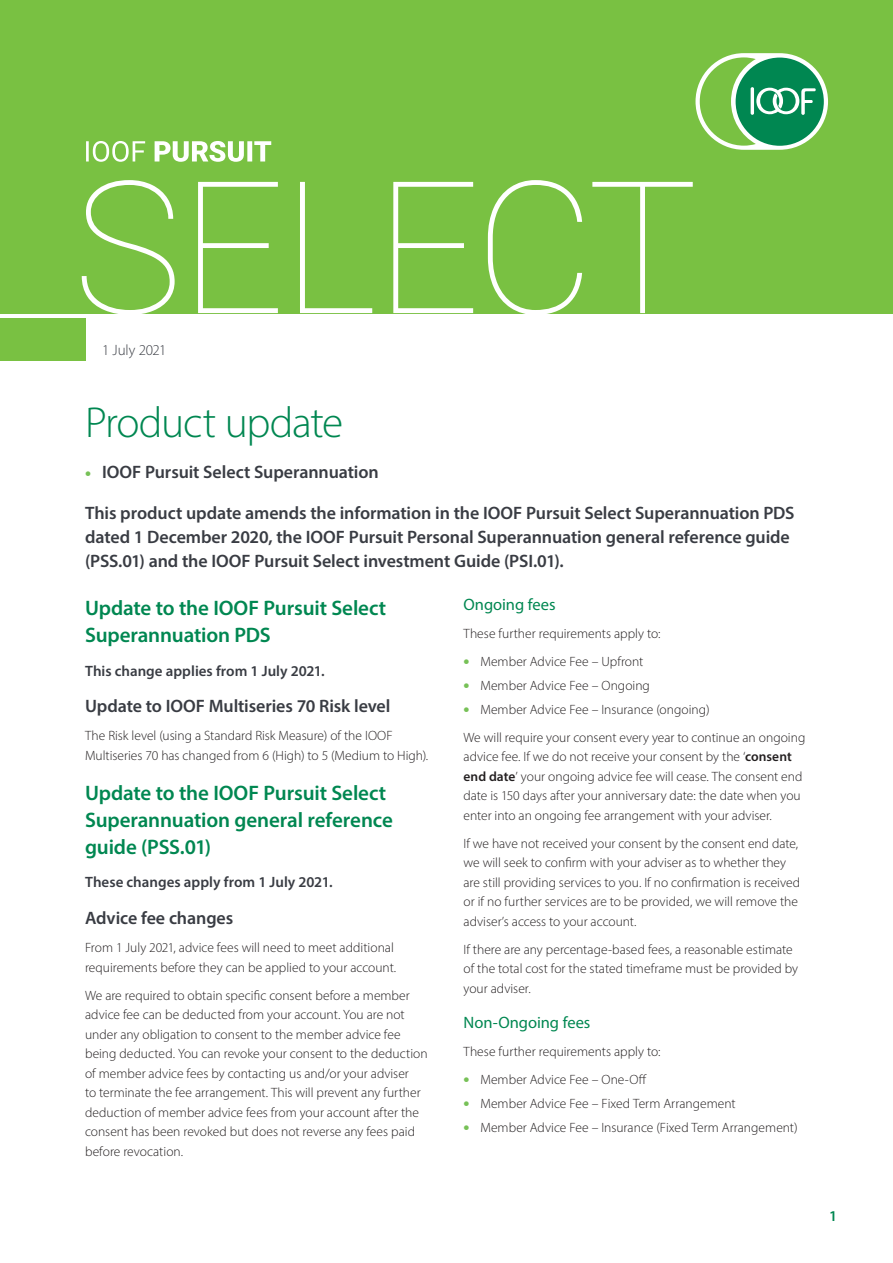
<style>
.page{position:relative;width:893px;height:1263px;background:#fff}
.page>*{position:absolute;margin:0;border:0;box-sizing:border-box;transform-origin:0 0}
._00_Main_Header{font:300 43.5px "Myriad Pro";letter-spacing:-.03em;color:#008751}
._01_Subhead_1{font:600 21px/27px "Myriad Pro";letter-spacing:-.005em;color:#008751}
._06_Intro_Para{font:600 18px/24px "Myriad Pro";letter-spacing:-.005em;color:#393c43}
._02_Subhead_2{font:600 18px "Myriad Pro";letter-spacing:-.005em;color:#393c43}
._03_Subhead_3{font:16.5px "Myriad Pro";color:#008751}
._04_Subhead_4{font:600 15px "Myriad Pro";letter-spacing:.005em;color:#393c43}
._05_Date{font:300 15px "Myriad Pro";letter-spacing:-.01em;color:#393c43}
.t1{font:600 15px "Myriad Pro";color:#008751}
._07_Body_Text{font:300 13.5px/19.5px "Myriad Pro";color:#231f20}
.s1{font-weight:900;font-size:16.5px;color:#77c157}
.s2{font-weight:600}
</style>
<div class="page">
<div style="left:0;top:318px;width:86px;height:42px;background:#79c142"></div>
<div style="left:0;top:0;width:893px;height:314px;background:#79c142"></div>
<svg style="left:82px;top:180px;width:611px;height:134px"></svg>
<svg style="left:86px;top:141px;width:185px;height:21px"></svg>
<div style="left:695px;top:53px;width:133px;height:97px;background:#fff;border-radius:48px"></div>
<div style="left:736px;top:58px;width:88px;height:88px;background:#008751;border-radius:50%"></div>
<svg style="left:700px;top:57px;width:116px;height:89px"></svg>
<p class="_05_Date" style="left:102px;top:341px;width:66px">1 July 2021</p>
<p class="_00_Main_Header" style="left:85px;top:396px;width:260px">Product update</p>
<p class="_06_Intro_Para" style="left:85px;top:459px;width:295px"><span class="s1">•</span> IOOF Pursuit Select Superannuation</p>
<p class="_06_Intro_Para" style="left:85px;top:500px;width:711px">This product update amends the information in the IOOF Pursuit Select Superannuation PDS dated 1 December 2020, the IOOF Pursuit Personal Superannuation general reference guide (PSS.01) and the IOOF Pursuit Select investment Guide (PSI.01).</p>
<h1 class="_01_Subhead_1" style="left:85px;top:594px;width:303px">Update to the IOOF Pursuit Select<br>Superannuation PDS</h1>
<p class="_04_Subhead_4" style="left:85px;top:661px;width:241px">This change applies from 1 July 2021.</p>
<p class="_02_Subhead_2" style="left:85px;top:695px;width:307px">Update to IOOF Multiseries 70 Risk level</p>
<p class="_07_Body_Text" style="left:85px;top:726px;width:345px">The Risk level (using a Standard Risk Measure) of the IOOF<br>Multiseries 70 has changed from 6 (High) to 5 (Medium to High).</p>
<h1 class="_01_Subhead_1" style="left:85px;top:779px;width:309px">Update to the IOOF Pursuit Select<br>Superannuation general reference guide (PSS.01)</h1>
<p class="_04_Subhead_4" style="left:85px;top:873px;width:249px">These changes apply from 1 July 2021.</p>
<p class="_02_Subhead_2" style="left:85px;top:907px;width:150px">Advice fee changes</p>
<p class="_07_Body_Text" style="left:85px;top:938px;width:313px">From 1 July 2021, advice fees will need to meet additional requirements before they can be applied to your account.</p>
<p class="_07_Body_Text" style="left:85px;top:985px;width:344px">We are required to obtain specific consent before a member advice fee can be deducted from your account. You are not under any obligation to consent to the member advice fee being deducted. You can revoke your consent to the deduction of member advice fees by contacting us and/or your adviser<br>to terminate the fee arrangement. This will prevent any further deduction of member advice fees from your account after the consent has been revoked but does not reverse any fees paid before revocation.</p>
<p class="_03_Subhead_3" style="left:463px;top:595px;width:94px">Ongoing fees</p>
<p class="_07_Body_Text" style="left:463px;top:624px;width:199px">These further requirements apply to:</p>
<p class="_07_Body_Text" style="left:463px;top:652px;width:181px"><span class="s1">•</span> Member Advice Fee – Upfront</p>
<p class="_07_Body_Text" style="left:463px;top:676px;width:188px"><span class="s1">•</span> Member Advice Fee – Ongoing</p>
<p class="_07_Body_Text" style="left:463px;top:699px;width:248px"><span class="s1">•</span> Member Advice Fee – Insurance (ongoing)</p>
<p class="_07_Body_Text" style="left:463px;top:727px;width:343px">We will require your consent every year to continue an ongoing advice fee. If we do not receive your consent by the ‘<span class="s2">consent end date</span>’ your ongoing advice fee will cease. The consent end date is 150 days after your anniversary date: the date when you enter into an ongoing fee arrangement with your adviser.</p>
<p class="_07_Body_Text" style="left:463px;top:833px;width:338px">If we have not received your consent by the consent end date, we will seek to confirm with your adviser as to whether they are still providing services to you. If no confirmation is received or if no further services are to be provided, we will remove the adviser’s access to your account.</p>
<p class="_07_Body_Text" style="left:463px;top:939px;width:336px">If there are any percentage-based fees, a reasonable estimate of the total cost for the stated timeframe must be provided by your adviser.</p>
<p class="_03_Subhead_3" style="left:463px;top:1012px;width:128px">Non-Ongoing fees</p>
<p class="_07_Body_Text" style="left:463px;top:1042px;width:199px">These further requirements apply to:</p>
<p class="_07_Body_Text" style="left:463px;top:1070px;width:185px"><span class="s1">•</span> Member Advice Fee – One-Off</p>
<p class="_07_Body_Text" style="left:463px;top:1094px;width:274px"><span class="s1">•</span> Member Advice Fee – Fixed Term Arrangement</p>
<p class="_07_Body_Text" style="left:463px;top:1117px;width:336px"><span class="s1">•</span> Member Advice Fee – Insurance (Fixed Term Arrangement)</p>
<p class="t1" style="left:829px;top:1206px;width:10px">1</p>
</div>
